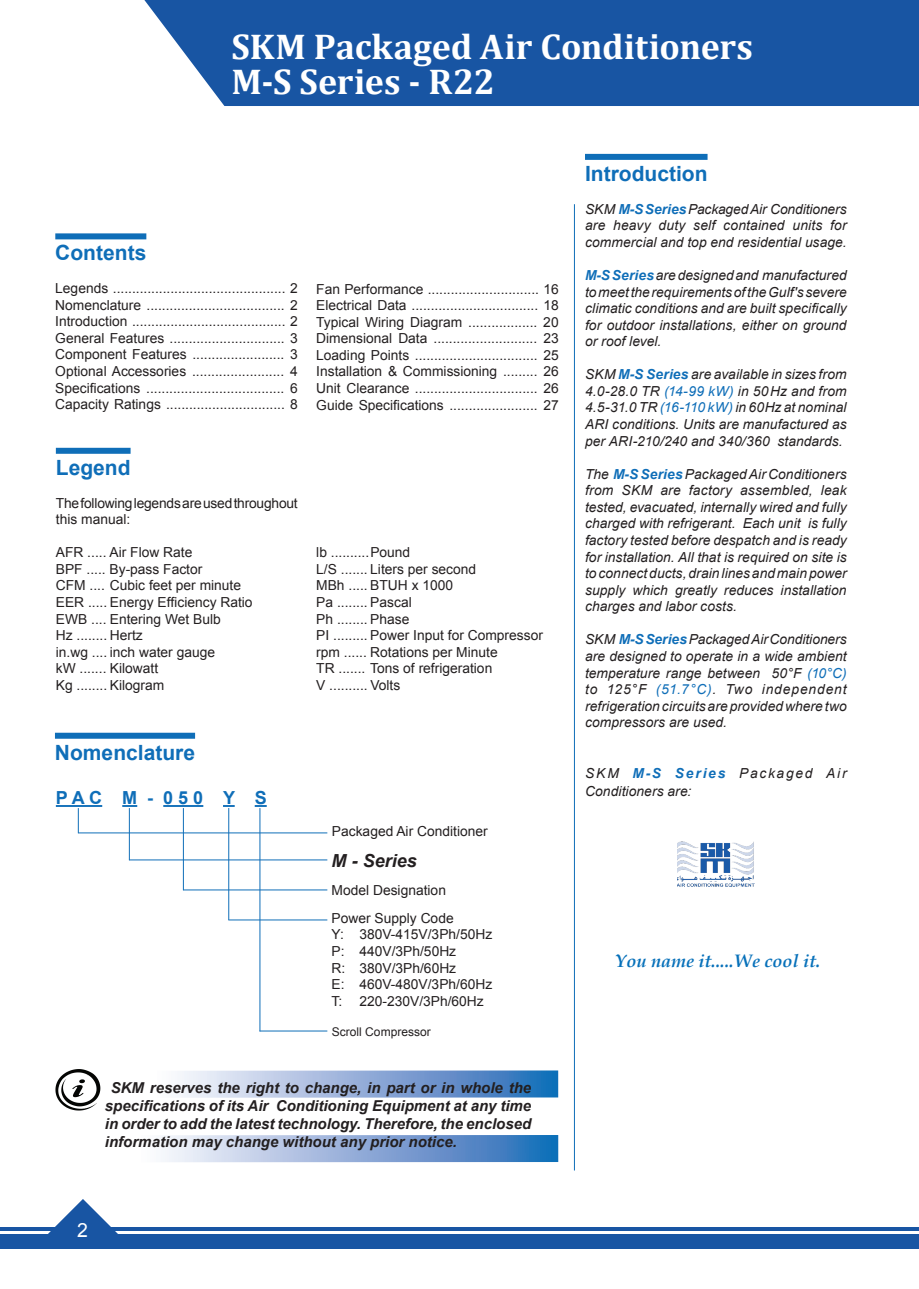
<style>
.page{position:relative;width:919px;height:1289px;background:#fff}
.page>*{position:absolute;margin:0;border:0;box-sizing:border-box;transform-origin:0 0}
.t1{font:700 36px/34.5px "Cambria";color:#fff}
.t2{font:700 21px "Arial";color:#0f6eb8}
.t3{font:19.5px "Arial";color:#fff}
.t4{font:italic 700 18px "Book Antiqua";color:#0871ba}
.t5{font:700 18px "Arial";color:#0f6eb8}
.t6{font:italic 700 18px "Arial";color:#231f20}
.t7{font:italic 700 15px/18px "Arial";color:#231f20;text-align:justify}
.t8{font:13.8px/16.5px "Arial";color:#231f20}
.t9{font:italic 13.8px/16.5px "Arial";letter-spacing:.005em;color:#231f20;text-align:justify}
.t10{font:12px "Arial";color:#231f20}
.s1{font-weight:700;color:#0f6eb8}
.s2{color:#0f6eb8}
</style>
<div class="page">
<div style="left:144px;top:0;width:774px;height:106px;background:#1855a3"></div>
<div style="left:906px;top:1234px;width:12px;height:14px;background:#1855a3"></div>
<svg style="left:906px;top:1227px;width:12px;height:3px"></svg>
<svg style="left:42px;top:1199px;width:81px;height:35px"></svg>
<div style="left:0;top:1234px;width:906px;height:14px;background:#1855a3"></div>
<hr style="left:0;top:1227px;width:906px;height:3px;background:#1855a3">
<div style="left:585px;top:154px;width:122px;height:6px;background:#0f6eb8"></div>
<div style="left:56px;top:448px;width:75px;height:6px;background:#0f6eb8"></div>
<hr style="left:574px;top:204px;width:1px;height:966px;background:#0f6eb8">
<hr style="left:56px;top:805px;width:46px;height:2px;background:#0f6eb8">
<svg style="left:122px;top:805px;width:15px;height:2px"></svg>
<hr style="left:163px;top:805px;width:40px;height:2px;background:#0f6eb8">
<svg style="left:223px;top:805px;width:12px;height:2px"></svg>
<svg style="left:255px;top:805px;width:12px;height:2px"></svg>
<div style="left:55px;top:732px;width:140px;height:6px;background:#0f6eb8"></div>
<div style="left:55px;top:233px;width:91px;height:6px;background:#0f6eb8"></div>
<img style="left:677px;top:841px;width:77px;height:46px">
<hr style="left:78px;top:832px;width:249px;height:1px;background:#0f6eb8">
<svg style="left:78px;top:808px;width:1px;height:25px"></svg>
<hr style="left:129px;top:859px;width:198px;height:1px;background:#0f6eb8">
<hr style="left:129px;top:808px;width:1px;height:52px;background:#0f6eb8">
<hr style="left:183px;top:889px;width:144px;height:1px;background:#0f6eb8">
<hr style="left:183px;top:808px;width:1px;height:82px;background:#0f6eb8">
<hr style="left:228px;top:919px;width:99px;height:1px;background:#0f6eb8">
<hr style="left:228px;top:808px;width:1px;height:111px;background:#0f6eb8">
<hr style="left:259px;top:1030px;width:68px;height:1px;background:#0f6eb8">
<hr style="left:259px;top:808px;width:1px;height:223px;background:#0f6eb8">
<svg style="left:178px;top:1070px;width:380px;height:27px;background:#90afd9"></svg>
<svg style="left:163px;top:1135px;width:395px;height:27px;background:#8dadd8"></svg>
<svg style="left:55px;top:1069px;width:45px;height:41px"></svg>
<h1 class="t1" style="left:231px;top:29px;width:523px">SKM Packaged Air Conditioners<br>M-S Series - R22</h1>
<h2 class="t2" style="left:55px;top:239px;width:92px">Contents</h2>
<p class="t8" style="left:55px;top:280px;width:244px;text-align:justify">Legends ............................................. 2<br>Nomenclature .................................... 2<br>Introduction ........................................ 2<br>General Features .............................. 3<br>Component Features ........................ 3<br>Optional Accessories ........................ 4<br>Specifications .................................... 6<br>Capacity Ratings ............................... 8</p>
<p class="t8" style="left:316px;top:280px;width:244px;text-align:justify">Fan Performance ............................. 16<br>Electrical Data ................................. 18<br>Typical Wiring Diagram .................. 20<br>Dimensional Data ........................... 23<br>Loading Points ................................ 25<br>Installation &amp; Commissioning ......... 26<br>Unit Clearance ................................ 26<br>Guide Specifications ....................... 27</p>
<h2 class="t2" style="left:56px;top:453px;width:76px">Legend</h2>
<p class="t8" style="left:56px;top:494px;width:243px">The following legends are used throughout this manual:</p>
<p class="t8" style="left:56px;top:544px;width:198px">AFR ..... Air Flow Rate<br>BPF ..... By-pass Factor<br>CFM .... Cubic feet per minute<br>EER ..... Energy Efficiency Ratio<br>EWB .... Entering Wet Bulb<br>Hz ........ Hertz<br>in.wg .... inch water gauge<br>kW ....... Kilowatt<br>Kg ........ Kilogram</p>
<p class="t8" style="left:316px;top:544px;width:228px">lb ..........Pound<br>L/S ....... Liters per second<br>MBh ..... BTUH x 1000<br>Pa ........ Pascal<br>Ph ........ Phase<br>PI ......... Power Input for Compressor rpm ...... Rotations per Minute<br>TR ....... Tons of refrigeration<br>V .......... Volts</p>
<h2 class="t2" style="left:55px;top:738px;width:142px">Nomenclature</h2>
<h3 class="t5" style="left:56px;top:785px;width:212px">P A C M - 0 5 0 Y S</h3>
<p class="t8" style="left:332px;top:822px;width:157px">Packaged Air Conditioner</p>
<h3 class="t6" style="left:331px;top:848px;width:87px">M ‑ Series</h3>
<p class="t8" style="left:331px;top:881px;width:116px">Model Designation</p>
<p class="t8" style="left:331px;top:909px;width:162px">Power Supply Code<br>Y: 380V-415V/3Ph/50Hz<br>P: 440V/3Ph/50Hz<br>R: 380V/3Ph/60Hz<br>E: 460V-480V/3Ph/60Hz<br>T: 220-230V/3Ph/60Hz</p>
<p class="t10" style="left:332px;top:1023px;width:100px">Scroll Compressor</p>
<p class="t7" style="left:105px;top:1079px;width:428px;text-indent:6px">SKM reserves the right to change, in part or in whole the specifications of its Air Conditioning Equipment at any time in order to add the latest technology. Therefore, the enclosed information may change without any prior notice.</p>
<h2 class="t2" style="left:585px;top:159px;width:124px">Introduction</h2>
<p class="t9" style="left:585px;top:201px;width:263px">SKM <span class="s1">M-S Series</span> Packaged Air Conditioners are heavy duty self contained units for commercial and top end residential usage.</p>
<p class="t9" style="left:585px;top:267px;width:263px"><span class="s1">M-S Series</span> are designed and manufactured to meet the requirements of the Gulf's severe climatic conditions and are built specifically for outdoor installations, either on ground or roof level.</p>
<p class="t9" style="left:585px;top:366px;width:263px">SKM <span class="s1">M-S Series</span> are available in sizes from 4.0‑28.0 TR <span class="s2">(14‑99 kW)</span> in 50Hz and from 4.5‑31.0 TR <span class="s2">(16‑110 kW)</span> in 60Hz at nominal ARI conditions. Units are manufactured as per ARI-210/240 and 340/360 standards.</p>
<p class="t9" style="left:585px;top:466px;width:263px">The <span class="s1">M-S Series</span> Packaged Air Conditioners from SKM are factory assembled, leak tested, evacuated, internally wired and fully charged with refrigerant. Each unit is fully factory tested before despatch and is ready for installation. All that is required on site is to connect ducts, drain lines and main power supply which greatly reduces installation charges and labor costs.</p>
<p class="t9" style="left:585px;top:631px;width:263px">SKM <span class="s1">M-S Series</span> Packaged Air Conditioners are designed to operate in a wide ambient temperature range between 50°F <span class="s2">(10°C) </span>to 125°F <span class="s2">(51.7°C)</span>. Two independent refrigeration circuits are provided where two compressors are used.</p>
<p class="t9" style="left:585px;top:764px;width:263px;line-height:18px">SKM <span class="s1">M-S Series</span> Packaged Air<br>Conditioners are:</p>
<h3 class="t4" style="left:615px;top:948px;width:207px">You name it.....We cool it.</h3>
<h3 class="t3" style="left:77px;top:1217px;width:12px">2</h3>
</div>
